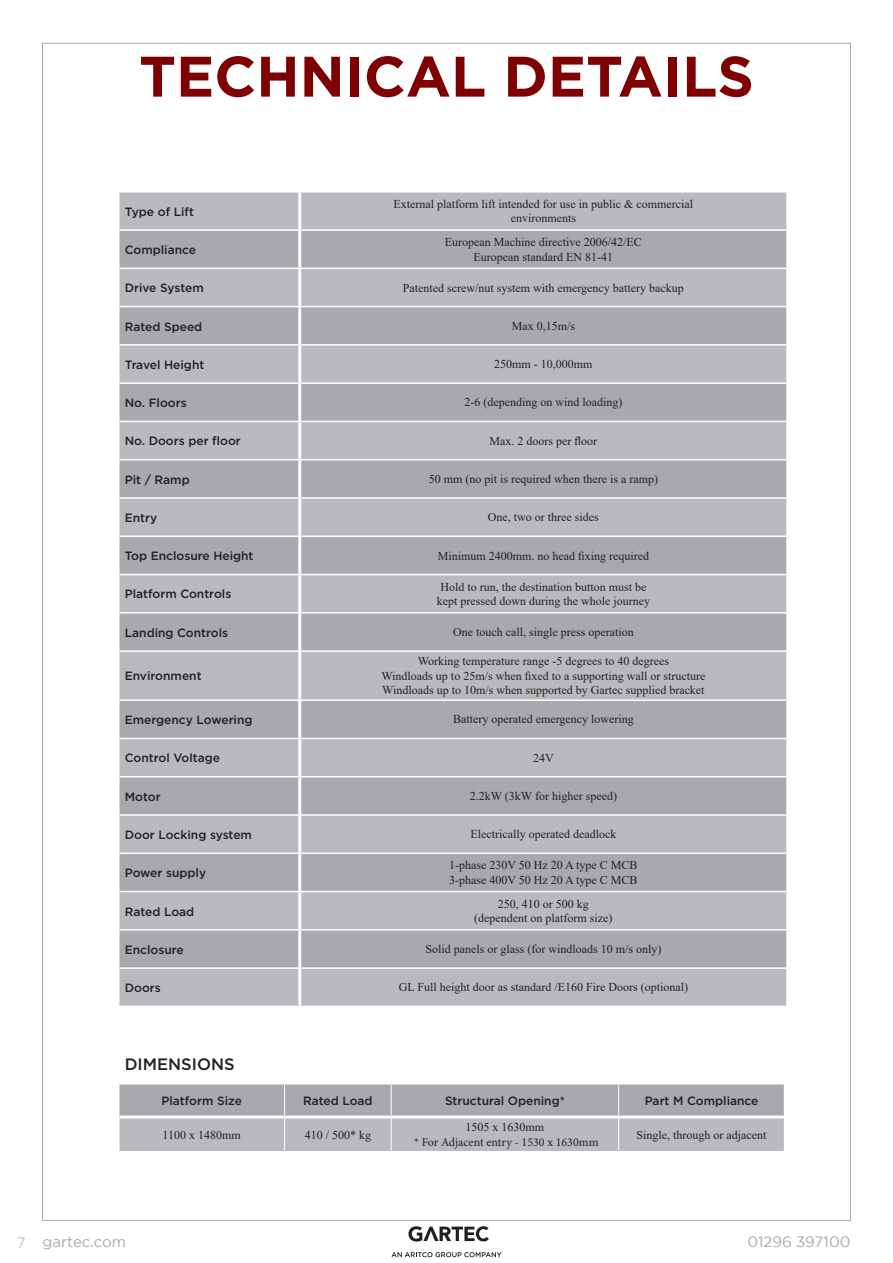
<style>
.page{position:relative;width:893px;height:1263px;background:#fff}
.page>*{position:absolute;margin:0;border:0;box-sizing:border-box;transform-origin:0 0}
.t1{font:700 57px "Gotham";color:#7e0000}
.t2{font:500 16.5px "Gotham";color:#241f1f}
.t3{font:15px "Gotham";color:#a7a9ac}
.t4{font:12px/14.4px "Times New Roman";color:#241f1f;text-align:center}
.t5{font:500 12px "Gotham";color:#241f1f}
.t6{font:12px "Minion Pro";color:#241f1f}
.s1{font-weight:300}
</style>
<div class="page">
<svg style="left:408px;top:1226px;width:81px;height:15px"></svg>
<svg style="left:391px;top:1252px;width:110px;height:5px"></svg>
<div style="left:119px;top:193px;width:667px;height:813px;background:#b9babd"></div>
<svg style="left:119px;top:231px;width:667px;height:736px;background:#b0b1b4"></svg>
<hr style="left:119px;top:229px;width:181px;height:2px;background:#fff">
<hr style="left:300px;top:229px;width:486px;height:2px;background:#fff">
<hr style="left:119px;top:268px;width:181px;height:1px;background:#fff">
<hr style="left:300px;top:268px;width:486px;height:1px;background:#fff">
<hr style="left:119px;top:306px;width:181px;height:1px;background:#fff">
<hr style="left:300px;top:306px;width:486px;height:1px;background:#fff">
<hr style="left:119px;top:344px;width:181px;height:2px;background:#fff">
<hr style="left:300px;top:344px;width:486px;height:2px;background:#fff">
<hr style="left:119px;top:382px;width:181px;height:2px;background:#fff">
<hr style="left:300px;top:382px;width:486px;height:2px;background:#fff">
<hr style="left:119px;top:421px;width:181px;height:1px;background:#fff">
<hr style="left:300px;top:421px;width:486px;height:1px;background:#fff">
<hr style="left:119px;top:459px;width:181px;height:1px;background:#fff">
<hr style="left:300px;top:459px;width:486px;height:1px;background:#fff">
<hr style="left:119px;top:497px;width:181px;height:2px;background:#fff">
<hr style="left:300px;top:497px;width:486px;height:2px;background:#fff">
<hr style="left:119px;top:535px;width:181px;height:2px;background:#fff">
<hr style="left:300px;top:535px;width:486px;height:2px;background:#fff">
<hr style="left:119px;top:574px;width:181px;height:1px;background:#fff">
<hr style="left:300px;top:574px;width:486px;height:1px;background:#fff">
<hr style="left:119px;top:612px;width:181px;height:1px;background:#fff">
<hr style="left:300px;top:612px;width:486px;height:1px;background:#fff">
<hr style="left:119px;top:650px;width:181px;height:2px;background:#fff">
<hr style="left:300px;top:650px;width:486px;height:2px;background:#fff">
<hr style="left:119px;top:699px;width:181px;height:2px;background:#fff">
<hr style="left:300px;top:699px;width:486px;height:2px;background:#fff">
<hr style="left:119px;top:738px;width:181px;height:1px;background:#fff">
<hr style="left:300px;top:738px;width:486px;height:1px;background:#fff">
<hr style="left:119px;top:776px;width:181px;height:1px;background:#fff">
<hr style="left:300px;top:776px;width:486px;height:1px;background:#fff">
<hr style="left:119px;top:814px;width:181px;height:2px;background:#fff">
<hr style="left:300px;top:814px;width:486px;height:2px;background:#fff">
<hr style="left:119px;top:852px;width:181px;height:2px;background:#fff">
<hr style="left:300px;top:852px;width:486px;height:2px;background:#fff">
<hr style="left:119px;top:891px;width:181px;height:1px;background:#fff">
<hr style="left:300px;top:891px;width:486px;height:1px;background:#fff">
<hr style="left:119px;top:929px;width:181px;height:1px;background:#fff">
<hr style="left:300px;top:929px;width:486px;height:1px;background:#fff">
<hr style="left:119px;top:967px;width:181px;height:2px;background:#fff">
<hr style="left:300px;top:967px;width:486px;height:2px;background:#fff">
<hr style="left:298px;top:193px;width:3px;height:36px;background:#fff">
<hr style="left:298px;top:231px;width:3px;height:37px;background:#fff">
<hr style="left:298px;top:269px;width:3px;height:37px;background:#fff">
<hr style="left:298px;top:307px;width:3px;height:37px;background:#fff">
<hr style="left:298px;top:346px;width:3px;height:36px;background:#fff">
<hr style="left:298px;top:384px;width:3px;height:37px;background:#fff">
<hr style="left:298px;top:422px;width:3px;height:37px;background:#fff">
<hr style="left:298px;top:460px;width:3px;height:37px;background:#fff">
<hr style="left:298px;top:499px;width:3px;height:36px;background:#fff">
<hr style="left:298px;top:537px;width:3px;height:37px;background:#fff">
<hr style="left:298px;top:575px;width:3px;height:37px;background:#fff">
<hr style="left:298px;top:613px;width:3px;height:37px;background:#fff">
<hr style="left:298px;top:652px;width:3px;height:47px;background:#fff">
<hr style="left:298px;top:701px;width:3px;height:37px;background:#fff">
<hr style="left:298px;top:739px;width:3px;height:37px;background:#fff">
<hr style="left:298px;top:777px;width:3px;height:37px;background:#fff">
<hr style="left:298px;top:816px;width:3px;height:36px;background:#fff">
<hr style="left:298px;top:854px;width:3px;height:37px;background:#fff">
<hr style="left:298px;top:892px;width:3px;height:37px;background:#fff">
<hr style="left:298px;top:930px;width:3px;height:37px;background:#fff">
<hr style="left:298px;top:969px;width:3px;height:37px;background:#fff">
<svg style="left:119px;top:1084px;width:665px;height:67px;background:#b1b3b6"></svg>
<hr style="left:119px;top:1115px;width:166px;height:3px;background:#fff">
<hr style="left:285px;top:1115px;width:106px;height:3px;background:#fff">
<hr style="left:391px;top:1115px;width:228px;height:3px;background:#fff">
<hr style="left:619px;top:1115px;width:165px;height:3px;background:#fff">
<hr style="left:284px;top:1084px;width:1px;height:31px;background:#fff">
<hr style="left:284px;top:1118px;width:1px;height:33px;background:#fff">
<hr style="left:391px;top:1084px;width:1px;height:31px;background:#fff">
<hr style="left:618px;top:1084px;width:1px;height:31px;background:#fff">
<hr style="left:391px;top:1118px;width:1px;height:33px;background:#fff">
<hr style="left:618px;top:1118px;width:1px;height:33px;background:#fff">
<h1 class="t1" style="left:139px;top:39px;width:616px">TECHNICAL DETAILS</h1>
<p class="t5" style="left:125px;top:204px;width:71px">Type of Lift</p>
<p class="t4" style="left:394px;top:196px;width:301px">External platform lift intended for use in public &amp; commercial environments</p>
<p class="t5" style="left:125px;top:242px;width:73px">Compliance</p>
<p class="t4" style="left:445px;top:235px;width:198px">European Machine directive 2006/42/EC<br>European standard EN 81-41</p>
<p class="t5" style="left:125px;top:280px;width:81px">Drive System</p>
<p class="t4" style="left:403px;top:280px;width:283px">Patented screw/nut system with emergency battery backup</p>
<p class="t5" style="left:125px;top:318px;width:79px">Rated Speed</p>
<p class="t4" style="left:512px;top:318px;width:65px">Max 0,15m/s</p>
<p class="t5" style="left:125px;top:357px;width:81px">Travel Height</p>
<p class="t4" style="left:494px;top:357px;width:100px">250mm - 10,000mm</p>
<p class="t5" style="left:125px;top:395px;width:63px">No. Floors</p>
<p class="t4" style="left:464px;top:395px;width:159px">2-6 (depending on wind loading)</p>
<p class="t5" style="left:125px;top:433px;width:118px">No. Doors per floor</p>
<p class="t4" style="left:490px;top:433px;width:109px">Max. 2 doors per floor</p>
<p class="t5" style="left:125px;top:471px;width:66px">Pit / Ramp</p>
<p class="t4" style="left:429px;top:471px;width:231px">50 mm (no pit is required when there is a ramp)</p>
<p class="t5" style="left:125px;top:510px;width:34px">Entry</p>
<p class="t4" style="left:488px;top:510px;width:112px">One, two or three sides</p>
<p class="t5" style="left:125px;top:548px;width:130px">Top Enclosure Height</p>
<p class="t4" style="left:438px;top:548px;width:213px">Minimum 2400mm. no head fixing required</p>
<p class="t5" style="left:125px;top:586px;width:108px">Platform Controls</p>
<p class="t4" style="left:437px;top:579px;width:215px">Hold to run, the destination button must be kept pressed down during the whole journey</p>
<p class="t5" style="left:125px;top:625px;width:105px">Landing Controls</p>
<p class="t4" style="left:453px;top:624px;width:182px">One touch call, single press operation</p>
<p class="t5" style="left:125px;top:668px;width:78px">Environment</p>
<p class="t4" style="left:381px;top:654px;width:325px">Working temperature range -5 degrees to 40 degrees<br>Windloads up to 25m/s when fixed to a supporting wall or structure<br>Windloads up to 10m/s when supported by Gartec supplied bracket</p>
<p class="t5" style="left:125px;top:712px;width:129px">Emergency Lowering</p>
<p class="t4" style="left:453px;top:712px;width:182px">Battery operated emergency lowering</p>
<p class="t5" style="left:125px;top:750px;width:97px">Control Voltage</p>
<p class="t4" style="left:533px;top:750px;width:22px">24V</p>
<p class="t5" style="left:125px;top:788px;width:37px">Motor</p>
<p class="t4" style="left:470px;top:788px;width:149px">2.2kW (3kW for higher speed)</p>
<p class="t5" style="left:125px;top:827px;width:129px">Door Locking system</p>
<p class="t4" style="left:470px;top:827px;width:147px">Electrically operated deadlock</p>
<p class="t5" style="left:125px;top:865px;width:83px">Power supply</p>
<p class="t4" style="left:449px;top:858px;width:190px;text-align:left">1-phase 230V 50 Hz 20 A type C MCB<br>3-phase 400V 50 Hz 20 A type C MCB</p>
<p class="t5" style="left:125px;top:903px;width:71px">Rated Load</p>
<p class="t4" style="left:474px;top:896px;width:140px">250, 410 or 500 kg (dependent on platform size)</p>
<p class="t5" style="left:125px;top:942px;width:61px">Enclosure</p>
<p class="t4" style="left:425px;top:941px;width:237px">Solid panels or glass (for windloads 10 m/s only)</p>
<p class="t5" style="left:125px;top:980px;width:38px">Doors</p>
<p class="t4" style="left:399px;top:980px;width:291px">GL Full height door as standard /E160 Fire Doors (optional)</p>
<h2 class="t2" style="left:125px;top:1054px;width:111px">DIMENSIONS</h2>
<p class="t5" style="left:161px;top:1093px;width:82px">Platform Size</p>
<p class="t5" style="left:303px;top:1093px;width:71px">Rated Load</p>
<p class="t5" style="left:445px;top:1093px;width:121px">Structural Opening*</p>
<p class="t5" style="left:645px;top:1093px;width:115px">Part M Compliance</p>
<p class="t4" style="left:163px;top:1127px;width:80px">1100 x 1480mm</p>
<p class="t4" style="left:305px;top:1127px;width:68px">410 / 500* kg</p>
<p class="t4" style="left:466px;top:1120px;width:80px">1505 x 1630mm</p>
<p class="t6" style="left:414px;top:1134px;width:186px">* For Adjacent entry - 1530 x 1630mm</p>
<p class="t4" style="left:637px;top:1127px;width:131px">Single, through or adjacent</p>
<p class="t3" style="left:17px;top:1233px;width:111px"><span class="s1">7</span> gartec.com</p>
<p class="t3" style="left:747px;top:1233px;width:105px">01296 397100</p>
</div>
